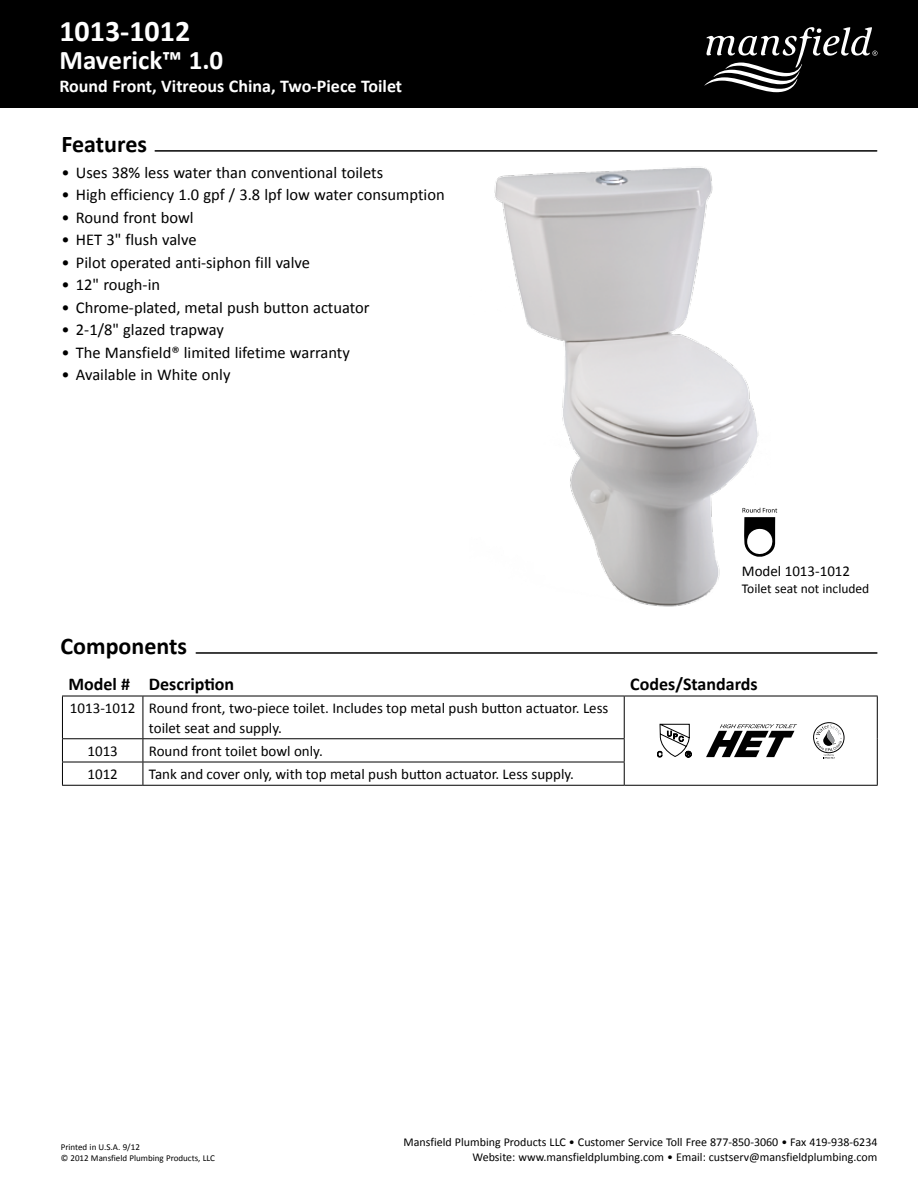
<style>
.page{position:relative;width:918px;height:1188px;background:#fff}
.page>*{position:absolute;margin:0;border:0;box-sizing:border-box;transform-origin:0 0}
.t1{font:700 30px "Calibri";color:#fff}
.t2{font:700 27px "Calibri";color:#fff}
.t3{font:700 24px "Calibri";color:#000}
.t4{font:700 18px "Calibri";color:#fff}
.t5{font:700 18px "Calibri";color:#000}
.t6{font:16.5px "Calibri";color:#000}
.t7{font:15px/19.5px "Calibri";color:#000}
.t8{font:13.5px "Calibri";color:#000}
.t9{font:12px/15px "Calibri";color:#000;text-align:right}
.t10{font:9px/10.8px "Calibri";color:#000}
</style>
<div class="page">
<img style="left:494px;top:167px;width:267px;height:440px">
<svg style="left:743px;top:508px;width:34px;height:49px"></svg>
<hr style="left:62px;top:696px;width:81px;height:1px;background:#000">
<hr style="left:143px;top:696px;width:481px;height:1px;background:#000">
<hr style="left:624px;top:696px;width:254px;height:1px;background:#000">
<hr style="left:143px;top:696px;width:1px;height:42px;background:#000">
<hr style="left:624px;top:696px;width:1px;height:42px;background:#000">
<hr style="left:877px;top:696px;width:1px;height:43px;background:#000">
<svg style="left:877px;top:739px;width:1px;height:46px"></svg>
<svg style="left:143px;top:739px;width:1px;height:46px"></svg>
<svg style="left:624px;top:739px;width:1px;height:46px"></svg>
<hr style="left:62px;top:738px;width:81px;height:1px;background:#000">
<hr style="left:143px;top:738px;width:482px;height:1px;background:#000">
<hr style="left:62px;top:762px;width:81px;height:1px;background:#000">
<hr style="left:143px;top:762px;width:482px;height:1px;background:#000">
<hr style="left:62px;top:785px;width:81px;height:1px;background:#000">
<hr style="left:143px;top:785px;width:481px;height:1px;background:#000">
<hr style="left:624px;top:785px;width:254px;height:1px;background:#000">
<hr style="left:62px;top:696px;width:1px;height:42px;background:#000">
<svg style="left:62px;top:739px;width:1px;height:46px"></svg>
<div style="left:813px;top:723px;width:31px;height:30px;border:1px solid #000;border-radius:50%"></div>
<svg style="left:816px;top:724px;width:26px;height:35px"></svg>
<svg style="left:706px;top:724px;width:91px;height:33px"></svg>
<svg style="left:657px;top:724px;width:34px;height:33px"></svg>
<hr style="left:196px;top:652px;width:681px;height:2px;background:#000">
<hr style="left:155px;top:150px;width:722px;height:2px;background:#000">
<div style="left:0;top:0;width:918px;height:108px;background:#000"></div>
<svg style="left:704px;top:27px;width:173px;height:65px"></svg>
<h1 class="t1" style="left:59px;top:12px;width:132px">1013-1012</h1>
<h2 class="t2" style="left:59px;top:43px;width:165px">Maverick™ 1.0</h2>
<p class="t4" style="left:59px;top:74px;width:344px">Round Front, Vitreous China, Two-Piece Toilet</p>
<h3 class="t3" style="left:62px;top:129px;width:87px">Features</h3>
<p class="t6" style="left:62px;top:162px;width:323px">• Uses 38% less water than conventional toilets</p>
<p class="t6" style="left:62px;top:185px;width:385px">• High efficiency 1.0 gpf / 3.8 lpf low water consumption</p>
<p class="t6" style="left:62px;top:207px;width:134px">• Round front bowl</p>
<p class="t6" style="left:62px;top:230px;width:137px">• HET 3" flush valve</p>
<p class="t6" style="left:62px;top:252px;width:250px">• Pilot operated anti-siphon fill valve</p>
<p class="t6" style="left:62px;top:275px;width:100px">• 12" rough-in</p>
<p class="t6" style="left:62px;top:297px;width:310px">• Chrome-plated, metal push button actuator</p>
<p class="t6" style="left:62px;top:320px;width:164px">• 2-1/8" glazed trapway</p>
<p class="t6" style="left:62px;top:342px;width:290px">• The Mansfield® limited lifetime warranty</p>
<p class="t6" style="left:62px;top:365px;width:170px">• Available in White only</p>
<h3 class="t3" style="left:61px;top:631px;width:128px">Components</h3>
<p class="t7" style="left:742px;top:561px;width:110px">Model 1013-1012</p>
<p class="t8" style="left:742px;top:580px;width:129px">Toilet seat not included</p>
<p class="t5" style="left:68px;top:673px;width:167px">Model # Description</p>
<p class="t5" style="left:630px;top:673px;width:129px">Codes/Standards</p>
<p class="t7" style="left:149px;top:698px;width:461px;text-indent:-79px">1013-1012 Round front, two-piece toilet. Includes top metal push button actuator. Less toilet seat and supply.</p>
<p class="t7" style="left:87px;top:741px;width:32px">1013</p>
<p class="t7" style="left:149px;top:741px;width:175px">Round front toilet bowl only.</p>
<p class="t7" style="left:87px;top:764px;width:32px">1012</p>
<p class="t7" style="left:149px;top:764px;width:427px">Tank and cover only, with top metal push button actuator. Less supply.</p>
<p class="t10" style="left:61px;top:1141px;width:156px">Printed in U.S.A. 9/12<br>© 2012 Mansfield Plumbing Products, LLC</p>
<p class="t9" style="left:404px;top:1134px;width:475px">Mansfield Plumbing Products LLC • Customer Service Toll Free 877-850-3060 • Fax 419-938-6234<br>Website: www.mansfieldplumbing.com • Email: custserv@mansfieldplumbing.com</p>
</div>
